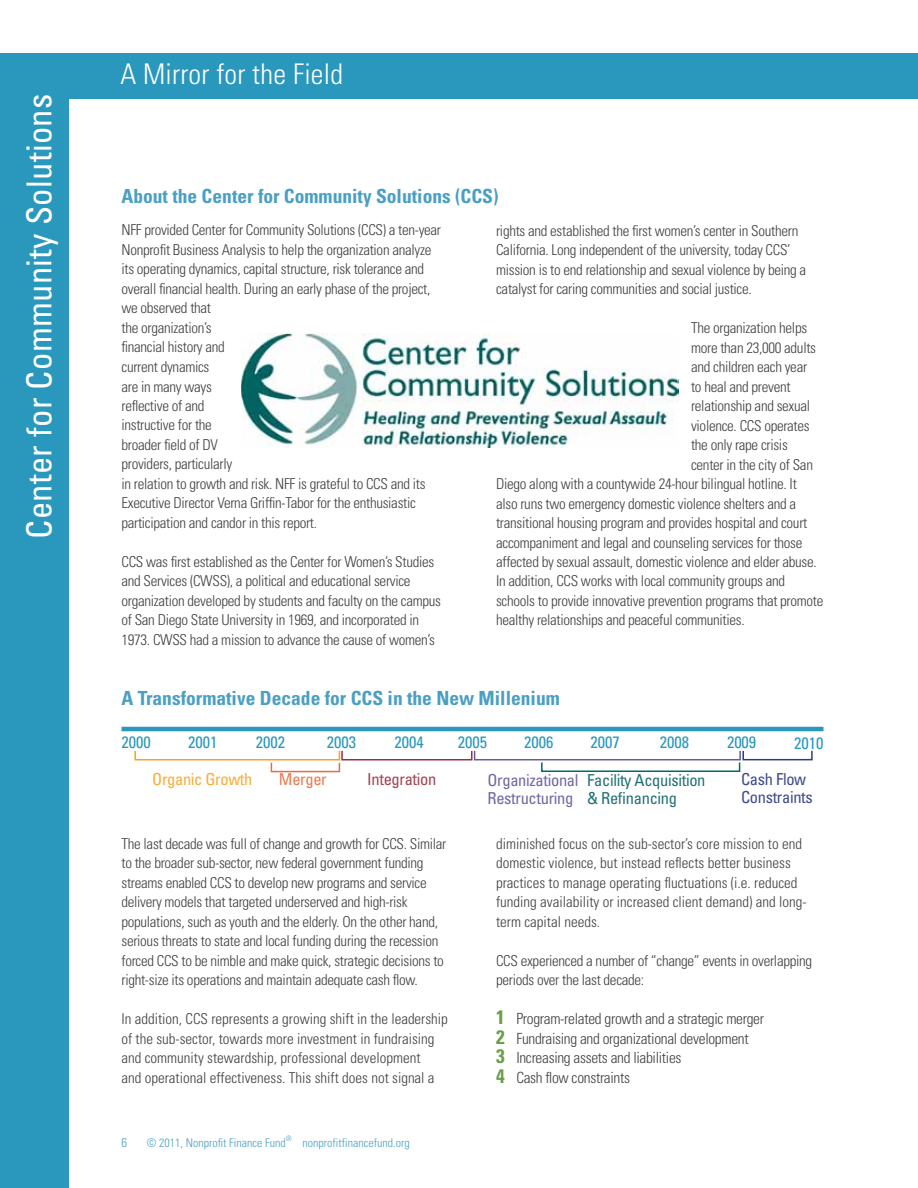
<style>
.page{position:relative;width:918px;height:1188px;background:#fff}
.page>*{position:absolute;margin:0;border:0;box-sizing:border-box;transform-origin:0 0}
.t1{font:condensed 34.5px "Univers LT Std";letter-spacing:.01em;color:#fff}
.t2{font:300 condensed 28.5px "Univers LT Std";letter-spacing:.01em;color:#fff}
.t3{font:700 condensed 19.5px "Univers LT Std";color:#4a9fc2}
.t4{font:condensed 16.5px "Univers LT Std";color:#2a98bd}
.t5{font:condensed 16.5px/18px "Univers LT Std";letter-spacing:-.02em;color:#227174}
.t6{font:condensed 16.5px/18px "Univers LT Std";letter-spacing:-.02em;color:#6f67a4}
.t7{font:condensed 16.5px/18px "Univers LT Std";letter-spacing:-.02em;color:#3e4a8c}
.t8{font:condensed 16.5px "Univers LT Std";letter-spacing:-.02em;color:#fbaa34}
.t9{font:condensed 16.5px "Univers LT Std";letter-spacing:-.02em;color:#a24251}
.t10{font:condensed 16.5px "Univers LT Std";letter-spacing:-.02em;color:#eb7951}
.t11{font:300 condensed 15.3px/19.5px "Univers LT Std";letter-spacing:-.02em;color:#414042}
.t12{font:300 condensed 15px/19.5px "Univers LT Std";letter-spacing:-.02em;color:#414042}
.t13{font:300 condensed 15px/19.5px "Univers LT Std";color:#414042}
.t14{font:300 condensed 12.75px "Univers LT Std";color:#4a9fc2}
.t15{font:300 condensed 12px "Univers LT Std";color:#4a9fc2}
.t16{font:300 condensed 7.5px "Univers LT Std";color:#4a9fc2}
.s1{font-weight:700;font-size:19.5px;color:#6a9f4a}
</style>
<div class="page">
<div style="left:0;top:61px;width:69px;height:1127px;background:#2a98bd"></div>
<div style="left:0;top:53px;width:918px;height:45px;background:#2a98bd"></div>
<img style="left:241px;top:333px;width:437px;height:114px">
<div style="left:134px;top:750px;width:206px;height:10px;border:2px solid #faa21b"></div>
<div style="left:271px;top:762px;width:69px;height:10px;border:2px solid #e96b42"></div>
<div style="left:341px;top:750px;width:132px;height:10px;border:2px solid #9a2e45"></div>
<div style="left:541px;top:762px;width:199px;height:10px;border:2px solid #00696a"></div>
<div style="left:474px;top:750px;width:267px;height:10px;border:2px solid #645c9d"></div>
<div style="left:742px;top:750px;width:71px;height:10px;border:2px solid #293d84"></div>
<hr style="left:122px;top:727px;width:702px;height:4px;background:#2a98bd">
<h1 class="t1" style="left:17px;top:539px;width:447px;rotate:-90deg">Center for Community Solutions</h1>
<h2 class="t2" style="left:120px;top:57px;width:224px">A Mirror for the Field</h2>
<h3 class="t3" style="left:122px;top:184px;width:379px">About the Center for Community Solutions (CCS)</h3>
<p class="t12" style="left:122px;top:220px;width:321px">NFF provided Center for Community Solutions (CCS) a ten-year Nonprofit Business Analysis to help the organization analyze its operating dynamics, capital structure, risk tolerance and overall financial health. During an early phase of the project, we observed that<br>the organization’s<br>financial history and<br>current dynamics<br>are in many ways<br>reflective of and<br>instructive for the<br>broader field of DV<br>providers, particularly<br>in relation to growth and risk. NFF is grateful to CCS and its Executive Director Verna Griffin-Tabor for the enthusiastic participation and candor in this report.</p>
<p class="t12" style="left:122px;top:552px;width:321px">CCS was first established as the Center for Women’s Studies and Services (CWSS), a political and educational service organization developed by students and faculty on the campus of San Diego State University in 1969, and incorporated in 1973. CWSS had a mission to advance the cause of women’s</p>
<p class="t12" style="left:496px;top:220px;width:312px">rights and established the first women’s center in Southern California. Long independent of the university, today CCS’ mission is to end relationship and sexual violence by being a catalyst for caring communities and social justice.</p>
<p class="t12" style="left:691px;top:318px;width:118px">The organization helps</p>
<p class="t12" style="left:691px;top:337px;width:126px">more than 23,000 adults</p>
<p class="t12" style="left:691px;top:357px;width:118px">and children each year</p>
<p class="t12" style="left:691px;top:376px;width:101px">to heal and prevent</p>
<p class="t12" style="left:691px;top:396px;width:121px">relationship and sexual</p>
<p class="t12" style="left:691px;top:415px;width:120px">violence. CCS operates</p>
<p class="t12" style="left:691px;top:435px;width:98px">the only rape crisis</p>
<p class="t12" style="left:691px;top:454px;width:123px">center in the city of San</p>
<p class="t12" style="left:496px;top:474px;width:302px">Diego along with a countywide 24-hour bilingual hotline. It</p>
<p class="t12" style="left:496px;top:493px;width:302px">also runs two emergency domestic violence shelters and a</p>
<p class="t12" style="left:496px;top:513px;width:313px">transitional housing program and provides hospital and court</p>
<p class="t12" style="left:496px;top:532px;width:308px">accompaniment and legal and counseling services for those</p>
<p class="t12" style="left:496px;top:552px;width:322px">affected by sexual assault, domestic violence and elder abuse.</p>
<p class="t12" style="left:496px;top:571px;width:290px">In addition, CCS works with local community groups and</p>
<p class="t12" style="left:496px;top:591px;width:329px">schools to provide innovative prevention programs that promote</p>
<p class="t12" style="left:496px;top:610px;width:250px">healthy relationships and peaceful communities.</p>
<h3 class="t3" style="left:122px;top:686px;width:440px">A Transformative Decade for CCS in the New Millenium</h3>
<p class="t4" style="left:122px;top:731px;width:31px">2000</p>
<p class="t4" style="left:188px;top:731px;width:31px">2001</p>
<p class="t4" style="left:256px;top:731px;width:31px">2002</p>
<p class="t4" style="left:327px;top:731px;width:31px">2003</p>
<p class="t4" style="left:394px;top:731px;width:31px">2004</p>
<p class="t4" style="left:458px;top:731px;width:31px">2005</p>
<p class="t4" style="left:524px;top:731px;width:31px">2006</p>
<p class="t4" style="left:591px;top:731px;width:31px">2007</p>
<p class="t4" style="left:660px;top:731px;width:31px">2008</p>
<p class="t4" style="left:727px;top:731px;width:31px">2009</p>
<p class="t4" style="left:794px;top:733px;width:31px">2010</p>
<p class="t8" style="left:152px;top:769px;width:102px">Organic Growth</p>
<p class="t10" style="left:279px;top:768px;width:49px">Merger</p>
<p class="t9" style="left:367px;top:768px;width:71px">Integration</p>
<p class="t5" style="left:587px;top:771px;width:120px">Facility Acquisition &amp; Refinancing</p>
<p class="t6" style="left:488px;top:771px;width:93px">Organizational<br>Restructuring</p>
<p class="t7" style="left:741px;top:770px;width:73px">Cash Flow<br>Constraints</p>
<p class="t12" style="left:122px;top:834px;width:326px">The last decade was full of change and growth for CCS. Similar to the broader sub-sector, new federal government funding streams enabled CCS to develop new programs and service delivery models that targeted underserved and high-risk populations, such as youth and the elderly. On the other hand, serious threats to state and local funding during the recession forced CCS to be nimble and make quick, strategic decisions to right-size its operations and maintain adequate cash flow.</p>
<p class="t13" style="left:122px;top:1009px;width:328px">In addition, CCS represents a growing shift in the leadership of the sub-sector, towards more investment in fundraising and community stewardship, professional development<br>and operational effectiveness. This shift does not signal a</p>
<p class="t14" style="left:122px;top:1135px;width:7px">6</p>
<p class="t15" style="left:147px;top:1136px;width:140px">© 2011, Nonprofit Finance Fund</p>
<p class="t16" style="left:286px;top:1134px;width:7px">®</p>
<p class="t15" style="left:302px;top:1136px;width:109px">nonprofitfinancefund.org</p>
<p class="t13" style="left:496px;top:834px;width:312px">diminished focus on the sub-sector’s core mission to end domestic violence, but instead reflects better business practices to manage operating fluctuations (i.e. reduced funding availability or increased client demand) and long&shy;term capital needs.</p>
<p class="t12" style="left:496px;top:951px;width:318px">CCS experienced a number of “change” events in overlapping periods over the last decade:</p>
<p class="t11" style="left:496px;top:1009px;width:269px"><span class="s1">1</span> Program-related growth and a strategic merger <span class="s1">2</span> Fundraising and organizational development<br><span class="s1">3</span> Increasing assets and liabilities<br><span class="s1">4</span> Cash flow constraints</p>
</div>
